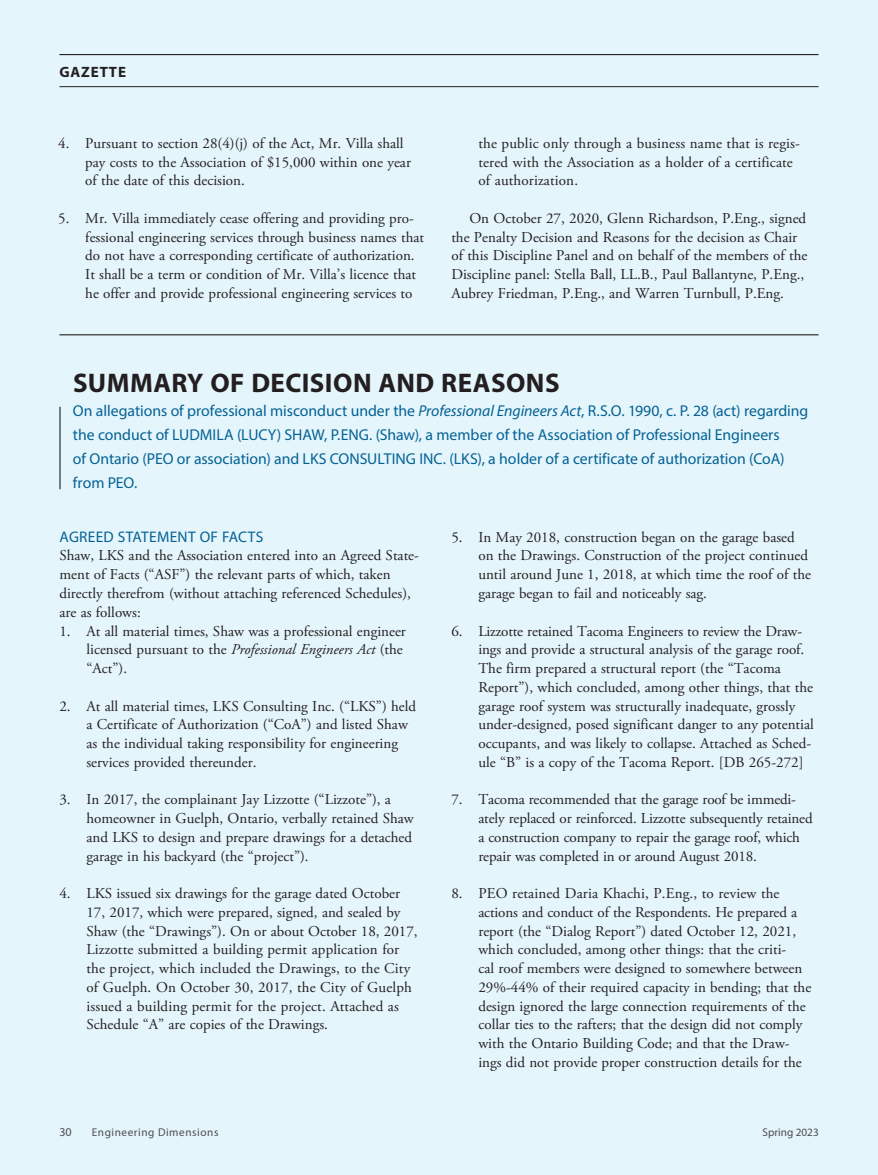
<style>
.page{position:relative;width:878px;height:1175px;background:#fff}
.page>*{position:absolute;margin:0;border:0;box-sizing:border-box;transform-origin:0 0}
.Head_2022{font:700 27px "Myriad Pro";letter-spacing:.015em;color:#231f20}
.Gazette_Deck_2022{font:15.75px/24px "Myriad Pro";letter-spacing:-.005em;color:#046294}
.Gazette_Subhead__1_2{font:15.3px "Myriad Pro";letter-spacing:.02em;color:#046294}
.Body_Gar_List__1a{font:15px/18.8px "Adobe Garamond Pro";color:#231f20}
.Body_Gar{font:15px/18.8px "Adobe Garamond Pro";color:#231f20}
.Body_Gar_No_Indent{font:15px/18.8px "Adobe Garamond Pro";color:#231f20}
.t1{font:700 15px "Myriad Pro";letter-spacing:.06em;color:#231f20}
.t2{font:12px "Myriad Pro";color:#4b4c4d}
.t3{font:11.25px "Myriad Pro";letter-spacing:.05em;color:#4b4c4d}
.t4{font:11.25px "Myriad Pro";color:#4b4c4d}
.s1{font-style:italic}
</style>
<div class="page">
<div style="left:0;top:0;width:878px;height:1174px;background:#e5f5fc"></div>
<hr style="left:59px;top:54px;width:759px;height:1px;background:#231f20">
<hr style="left:59px;top:86px;width:759px;height:1px;background:#231f20">
<hr style="left:59px;top:407px;width:2px;height:82px;background:#231f20">
<hr style="left:59px;top:334px;width:759px;height:1px;background:#231f20">
<p class="t1" style="left:59px;top:62px;width:68px">GAZETTE</p>
<p class="Body_Gar_List__1a" style="left:85px;top:134px;width:327px;text-indent:-27px">4. Pursuant to section 28(4)(j) of the Act, Mr. Villa shall pay costs to the Association of $15,000 within one year of the date of this decision.</p>
<p class="Body_Gar_List__1a" style="left:85px;top:209px;width:340px;text-indent:-27px">5. Mr. Villa immediately cease offering and providing pro&shy;fessional engineering services through business names that do not have a corresponding certificate of authorization.<br>It shall be a term or condition of Mr. Villa’s licence that he offer and provide professional engineering services to</p>
<p class="Body_Gar_List__1a" style="left:478px;top:134px;width:323px">the public only through a business name that is regis&shy;tered with the Association as a holder of a certificate of authorization.</p>
<p class="Body_Gar" style="left:451px;top:209px;width:357px;text-indent:18px">On October 27, 2020, Glenn Richardson, P.Eng., signed the Penalty Decision and Reasons for the decision as Chair of this Discipline Panel and on behalf of the members of the Discipline panel: Stella Ball, LL.B., Paul Ballantyne, P.Eng., Aubrey Friedman, P.Eng., and Warren Turnbull, P.Eng.</p>
<p class="Head_2022" style="left:73px;top:365px;width:488px">SUMMARY OF DECISION AND REASONS</p>
<p class="Gazette_Deck_2022" style="left:73px;top:398px;width:737px">On allegations of professional misconduct under the <span class="s1">Professional Engineers Act</span>, R.S.O. 1990, c. P. 28 (act) regarding the conduct of LUDMILA (LUCY) SHAW, P.ENG. (Shaw), a member of the Association of Professional Engineers<br>of Ontario (PEO or association) and LKS CONSULTING INC. (LKS), a holder of a certificate of authorization (CoA) from PEO.</p>
<p class="Gazette_Subhead__1_2" style="left:60px;top:527px;width:205px">AGREED STATEMENT OF FACTS</p>
<p class="Body_Gar_No_Indent" style="left:59px;top:547px;width:361px">Shaw, LKS and the Association entered into an Agreed State&shy;ment of Facts (“ASF”) the relevant parts of which, taken directly therefrom (without attaching referenced Schedules), are as follows:</p>
<p class="Body_Gar_List__1a" style="left:86px;top:622px;width:321px;text-indent:-27px">1. At all material times, Shaw was a professional engineer licensed pursuant to the <span class="s1">Professional Engineers Act</span> (the “Act”).</p>
<p class="Body_Gar_List__1a" style="left:86px;top:697px;width:331px;text-indent:-27px">2. At all material times, LKS Consulting Inc. (“LKS”) held a Certificate of Authorization (“CoA”) and listed Shaw as the individual taking responsibility for engineering services provided thereunder.</p>
<p class="Body_Gar_List__1a" style="left:86px;top:790px;width:329px;text-indent:-27px">3. In 2017, the complainant Jay Lizzotte (“Lizzote”), a homeowner in Guelph, Ontario, verbally retained Shaw and LKS to design and prepare drawings for a detached garage in his backyard (the “project”).</p>
<p class="Body_Gar_List__1a" style="left:86px;top:884px;width:333px;text-indent:-27px">4. LKS issued six drawings for the garage dated October 17, 2017, which were prepared, signed, and sealed by Shaw (the “Drawings”). On or about October 18, 2017, Lizzotte submitted a building permit application for the project, which included the Drawings, to the City of Guelph. On October 30, 2017, the City of Guelph issued a building permit for the project. Attached as Schedule “A” are copies of the Drawings.</p>
<p class="Body_Gar_List__1a" style="left:478px;top:528px;width:334px;text-indent:-27px">5. In May 2018, construction began on the garage based on the Drawings. Construction of the project continued until around June 1, 2018, at which time the roof of the garage began to fail and noticeably sag.</p>
<p class="Body_Gar_List__1a" style="left:478px;top:622px;width:337px;text-indent:-27px">6. Lizzotte retained Tacoma Engineers to review the Draw&shy;ings and provide a structural analysis of the garage roof.<br>The firm prepared a structural report (the “Tacoma Report”), which concluded, among other things, that the garage roof system was structurally inadequate, grossly under-designed, posed significant danger to any potential occupants, and was likely to collapse. Attached as Sched&shy;ule “B” is a copy of the Tacoma Report. [DB 265-272]</p>
<p class="Body_Gar_List__1a" style="left:478px;top:790px;width:336px;text-indent:-27px">7. Tacoma recommended that the garage roof be immedi&shy;ately replaced or reinforced. Lizzotte subsequently retained a construction company to repair the garage roof, which repair was completed in or around August 2018.</p>
<p class="Body_Gar_List__1a" style="left:478px;top:884px;width:334px;text-indent:-27px">8. PEO retained Daria Khachi, P.Eng., to review the actions and conduct of the Respondents. He prepared a report (the “Dialog Report”) dated October 12, 2021, which concluded, among other things: that the criti-<br>cal roof members were designed to somewhere between 29%-44% of their required capacity in bending; that the design ignored the large connection requirements of the collar ties to the rafters; that the design did not comply with the Ontario Building Code; and that the Draw&shy;ings did not provide proper construction details for the</p>
<p class="t2" style="left:59px;top:1124px;width:14px">30</p>
<p class="t3" style="left:92px;top:1124px;width:128px">Engineering Dimensions</p>
<p class="t4" style="left:762px;top:1124px;width:58px">Spring 2023</p>
</div>
